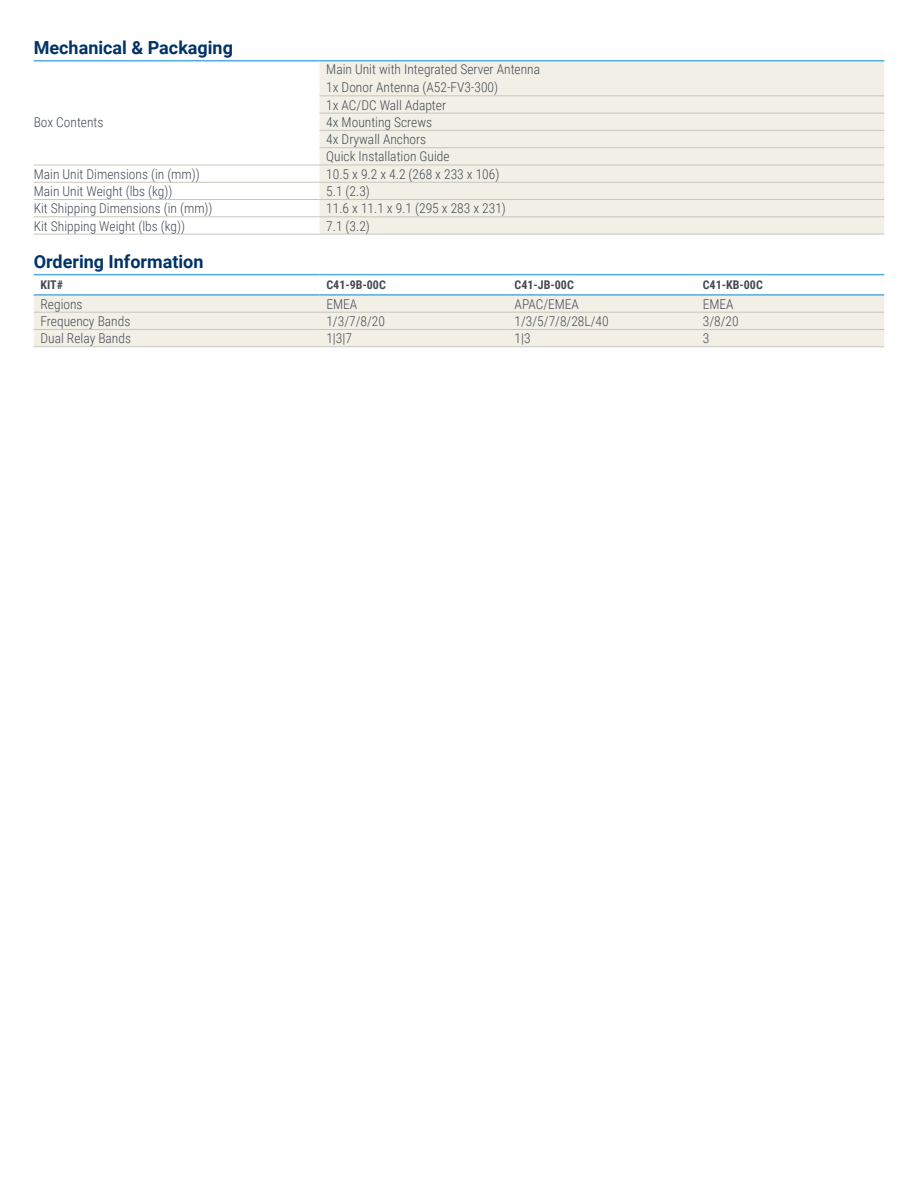
<style>
.page{position:relative;width:918px;height:1188px;background:#fff}
.page>*{position:absolute;margin:0;border:0;box-sizing:border-box;transform-origin:0 0}
.TEXT{font:700 18px "Roboto";color:#036}
.TEXT-2{font:300 13.5px "Roboto Condensed";color:#434a54}
.TEXT-3{font:700 12px "Roboto Condensed";color:#434a54}
</style>
<div class="page">
<div style="left:34px;top:296px;width:850px;height:50px;background:#f2f0e6"></div>
<hr style="left:34px;top:294px;width:286px;height:2px;background:#4fade0">
<hr style="left:320px;top:294px;width:188px;height:2px;background:#4fade0">
<hr style="left:508px;top:294px;width:188px;height:2px;background:#4fade0">
<hr style="left:696px;top:294px;width:188px;height:2px;background:#4fade0">
<hr style="left:34px;top:312px;width:286px;height:1px;background:#c8c5bc">
<hr style="left:320px;top:312px;width:188px;height:1px;background:#c8c5bc">
<hr style="left:508px;top:312px;width:188px;height:1px;background:#c8c5bc">
<hr style="left:696px;top:312px;width:188px;height:1px;background:#c8c5bc">
<hr style="left:34px;top:329px;width:286px;height:1px;background:#c8c5bc">
<hr style="left:320px;top:329px;width:188px;height:1px;background:#c8c5bc">
<hr style="left:508px;top:329px;width:188px;height:1px;background:#c8c5bc">
<hr style="left:696px;top:329px;width:188px;height:1px;background:#c8c5bc">
<hr style="left:34px;top:346px;width:286px;height:1px;background:#c8c5bc">
<hr style="left:320px;top:346px;width:188px;height:1px;background:#c8c5bc">
<hr style="left:508px;top:346px;width:188px;height:1px;background:#c8c5bc">
<hr style="left:696px;top:346px;width:188px;height:1px;background:#c8c5bc">
<hr style="left:34px;top:274px;width:286px;height:1px;background:#4fade0">
<hr style="left:320px;top:274px;width:188px;height:1px;background:#4fade0">
<hr style="left:508px;top:274px;width:188px;height:1px;background:#4fade0">
<hr style="left:696px;top:274px;width:188px;height:1px;background:#4fade0">
<div style="left:320px;top:62px;width:564px;height:172px;background:#f2f0e6"></div>
<hr style="left:320px;top:95px;width:564px;height:1px;background:#c8c5bc">
<hr style="left:320px;top:113px;width:564px;height:1px;background:#c8c5bc">
<hr style="left:320px;top:130px;width:564px;height:1px;background:#c8c5bc">
<hr style="left:320px;top:147px;width:564px;height:1px;background:#c8c5bc">
<hr style="left:320px;top:165px;width:564px;height:1px;background:#c8c5bc">
<hr style="left:320px;top:182px;width:564px;height:1px;background:#c8c5bc">
<hr style="left:320px;top:199px;width:564px;height:1px;background:#c8c5bc">
<hr style="left:320px;top:216px;width:564px;height:1px;background:#c8c5bc">
<hr style="left:320px;top:234px;width:564px;height:1px;background:#c8c5bc">
<hr style="left:34px;top:165px;width:286px;height:1px;background:#c8c5bc">
<hr style="left:34px;top:182px;width:286px;height:1px;background:#c8c5bc">
<hr style="left:34px;top:199px;width:286px;height:1px;background:#c8c5bc">
<hr style="left:34px;top:216px;width:286px;height:1px;background:#c8c5bc">
<hr style="left:34px;top:234px;width:286px;height:1px;background:#c8c5bc">
<hr style="left:34px;top:60px;width:286px;height:2px;background:#4fade0">
<hr style="left:320px;top:60px;width:564px;height:2px;background:#4fade0">
<p class="TEXT" style="left:34px;top:35px;width:201px">Mechanical &amp; Packaging</p>
<p class="TEXT-2" style="left:326px;top:60px;width:215px">Main Unit with Integrated Server Antenna</p>
<p class="TEXT-2" style="left:326px;top:78px;width:173px">1x Donor Antenna (A52-FV3-300)</p>
<p class="TEXT-2" style="left:326px;top:95px;width:121px">1x AC/DC Wall Adapter</p>
<p class="TEXT-2" style="left:34px;top:113px;width:71px">Box Contents</p>
<p class="TEXT-2" style="left:326px;top:113px;width:108px">4x Mounting Screws</p>
<p class="TEXT-2" style="left:326px;top:130px;width:102px">4x Drywall Anchors</p>
<p class="TEXT-2" style="left:326px;top:147px;width:125px">Quick Installation Guide</p>
<p class="TEXT-2" style="left:34px;top:164px;width:168px">Main Unit Dimensions (in (mm))</p>
<p class="TEXT-2" style="left:326px;top:164px;width:175px">10.5 x 9.2 x 4.2 (268 x 233 x 106)</p>
<p class="TEXT-2" style="left:34px;top:182px;width:140px">Main Unit Weight (lbs (kg))</p>
<p class="TEXT-2" style="left:326px;top:182px;width:45px">5.1 (2.3)</p>
<p class="TEXT-2" style="left:34px;top:199px;width:180px">Kit Shipping Dimensions (in (mm))</p>
<p class="TEXT-2" style="left:326px;top:199px;width:181px">11.6 x 11.1 x 9.1 (295 x 283 x 231)</p>
<p class="TEXT-2" style="left:34px;top:216px;width:153px">Kit Shipping Weight (lbs (kg))</p>
<p class="TEXT-2" style="left:326px;top:216px;width:45px">7.1 (3.2)</p>
<p class="TEXT" style="left:34px;top:249px;width:171px">Ordering Information</p>
<p class="TEXT-3" style="left:40px;top:277px;width:24px">KIT#</p>
<p class="TEXT-3" style="left:326px;top:277px;width:61px">C41-9B-00C</p>
<p class="TEXT-3" style="left:515px;top:277px;width:61px">C41-JB-00C</p>
<p class="TEXT-3" style="left:703px;top:277px;width:62px">C41-KB-00C</p>
<p class="TEXT-2" style="left:40px;top:294px;width:44px">Regions</p>
<p class="TEXT-2" style="left:326px;top:294px;width:32px">EMEA</p>
<p class="TEXT-2" style="left:515px;top:294px;width:66px">APAC/EMEA</p>
<p class="TEXT-2" style="left:703px;top:294px;width:32px">EMEA</p>
<p class="TEXT-2" style="left:40px;top:312px;width:91px">Frequency Bands</p>
<p class="TEXT-2" style="left:326px;top:312px;width:60px">1/3/7/8/20</p>
<p class="TEXT-2" style="left:515px;top:312px;width:96px">1/3/5/7/8/28L/40</p>
<p class="TEXT-2" style="left:703px;top:312px;width:37px">3/8/20</p>
<p class="TEXT-2" style="left:40px;top:329px;width:92px">Dual Relay Bands</p>
<p class="TEXT-2" style="left:326px;top:329px;width:27px">1|3|7</p>
<p class="TEXT-2" style="left:515px;top:329px;width:18px">1|3</p>
<p class="TEXT-2" style="left:703px;top:329px;width:8px">3</p>
</div>
